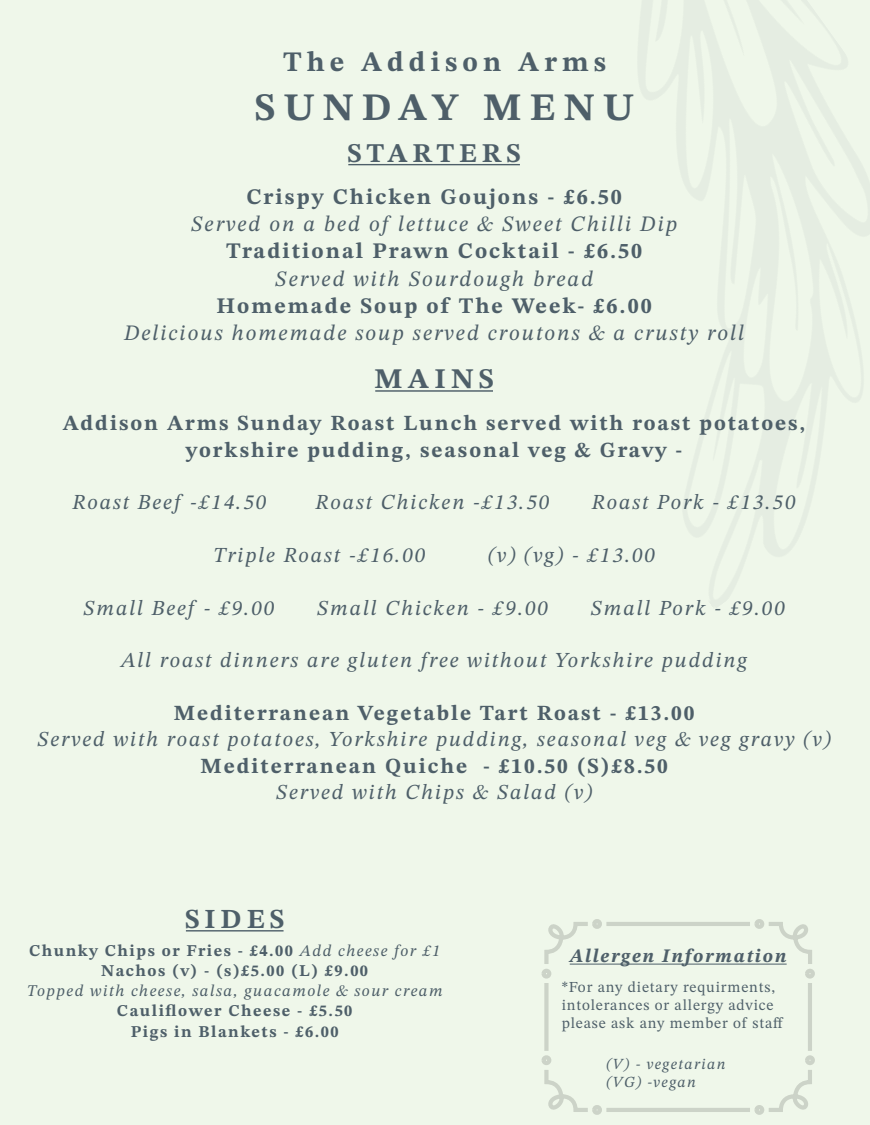
<style>
.page{position:relative;width:870px;height:1125px;background:#fff}
.page>*{position:absolute;margin:0;border:0;box-sizing:border-box;transform-origin:0 0}
.t1{font:700 38.88px "STIX Two Text";letter-spacing:.21em;color:#4e5f69}
.t2{font:700 28.38px "STIX Two Text";letter-spacing:.18em;color:#4e5f69}
.t3{font:700 28.12px "STIX Two Text";letter-spacing:.18em;color:#4e5f69}
.t4{font:700 27.5px "STIX Two Text";letter-spacing:.18em;color:#4e5f69}
.t5{font:700 27px "STIX Two Text";letter-spacing:.18em;color:#4e5f69}
.t6{font:700 22.12px "STIX Two Text";letter-spacing:.09em;color:#4e5f69}
.t7{font:italic 22px "STIX Two Text";letter-spacing:.09em;color:#4e5f69}
.t8{font:700 21.5px/26.4px "STIX Two Text";letter-spacing:.09em;color:#4e5f69;text-align:center}
.t9{font:italic 21.38px "STIX Two Text";letter-spacing:.09em;color:#4e5f69}
.t10{font:italic 700 19.12px "STIX Two Text";letter-spacing:.09em;color:#4e5f69}
.t11{font:700 16.5px/20.1px "STIX Two Text";letter-spacing:.09em;color:#4e5f69;text-align:center}
.t12{font:italic 16.38px "STIX Two Text";letter-spacing:.09em;color:#4e5f69}
.t13{font:italic 15.38px/18.5px "STIX Two Text";letter-spacing:.09em;color:#4e5f69}
.t14{font:15.25px/18.4px "STIX Two Text";letter-spacing:.055em;color:#4e5f69}
.s1{font-weight:400;font-style:italic;font-size:16.38px}
</style>
<div class="page">
<div style="left:0;top:0;width:869px;height:1125px;background:#eff7ea"></div>
<hr style="left:348px;top:164px;width:171px;height:1px;background:#4e5f69">
<hr style="left:186px;top:930px;width:97px;height:2px;background:#4e5f69">
<hr style="left:375px;top:390px;width:117px;height:2px;background:#4e5f69">
<svg style="left:541px;top:919px;width:274px;height:196px"></svg>
<h3 class="t3" style="left:283px;top:42px;width:324px">The Addison Arms</h3>
<h1 class="t1" style="left:254px;top:79px;width:380px">SUNDAY MENU</h1>
<p class="t5" style="left:347px;top:134px;width:175px">STARTERS</p>
<p class="t6" style="left:246px;top:181px;width:376px">Crispy Chicken Goujons - £6.50</p>
<p class="t7" style="left:191px;top:208px;width:487px">Served on a bed of lettuce &amp; Sweet Chilli Dip</p>
<p class="t6" style="left:226px;top:235px;width:417px">Traditional Prawn Cocktail - £6.50</p>
<p class="t7" style="left:275px;top:263px;width:319px">Served with Sourdough bread</p>
<p class="t6" style="left:216px;top:290px;width:436px">Homemade Soup of The Week- £6.00</p>
<p class="t7" style="left:124px;top:317px;width:621px">Delicious homemade soup served croutons &amp; a crusty roll</p>
<h2 class="t2" style="left:374px;top:358px;width:121px">MAINS</h2>
<p class="t8" style="left:63px;top:410px;width:744px">Addison Arms Sunday Roast Lunch served with roast potatoes, yorkshire pudding, seasonal veg &amp; Gravy -</p>
<p class="t9" style="left:73px;top:487px;width:195px">Roast Beef -£14.50</p>
<p class="t9" style="left:315px;top:487px;width:235px">Roast Chicken -£13.50</p>
<p class="t9" style="left:591px;top:487px;width:205px">Roast Pork - £13.50</p>
<p class="t9" style="left:213px;top:540px;width:214px">Triple Roast -£16.00</p>
<p class="t9" style="left:488px;top:540px;width:169px">(v) (vg) - £13.00</p>
<p class="t9" style="left:83px;top:592px;width:193px">Small Beef - £9.00</p>
<p class="t9" style="left:317px;top:592px;width:233px">Small Chicken - £9.00</p>
<p class="t9" style="left:590px;top:592px;width:196px">Small Pork - £9.00</p>
<p class="t9" style="left:121px;top:645px;width:627px">All roast dinners are gluten free without Yorkshire pudding</p>
<p class="t8" style="left:174px;top:700px;width:522px">Mediterranean Vegetable Tart Roast - £13.00</p>
<p class="t9" style="left:37px;top:724px;width:795px">Served with roast potatoes, Yorkshire pudding, seasonal veg &amp; veg gravy (v)</p>
<p class="t8" style="left:200px;top:753px;width:468px">Mediterranean Quiche - £10.50 (S)£8.50</p>
<p class="t9" style="left:276px;top:776px;width:318px">Served with Chips &amp; Salad (v)</p>
<p class="t4" style="left:185px;top:899px;width:101px">SIDES</p>
<p class="t11" style="left:29px;top:941px;width:412px">Chunky Chips or Fries - £4.00 <span class="s1">Add cheese for £1<br></span>Nachos (v) - (s)£5.00 (L) £9.00</p>
<p class="t12" style="left:27px;top:979px;width:417px">Topped with cheese, salsa, guacamole &amp; sour cream</p>
<p class="t11" style="left:117px;top:1001px;width:237px">Cauliflower Cheese - £5.50<br>Pigs in Blankets - £6.00</p>
<p class="t10" style="left:569px;top:942px;width:218px">Allergen Information</p>
<p class="t14" style="left:561px;top:977px;width:223px">*For any dietary requirments, intolerances or allergy advice please ask any member of staff</p>
<p class="t13" style="left:606px;top:1054px;width:121px">(V) - vegetarian (VG) -vegan</p>
</div>
